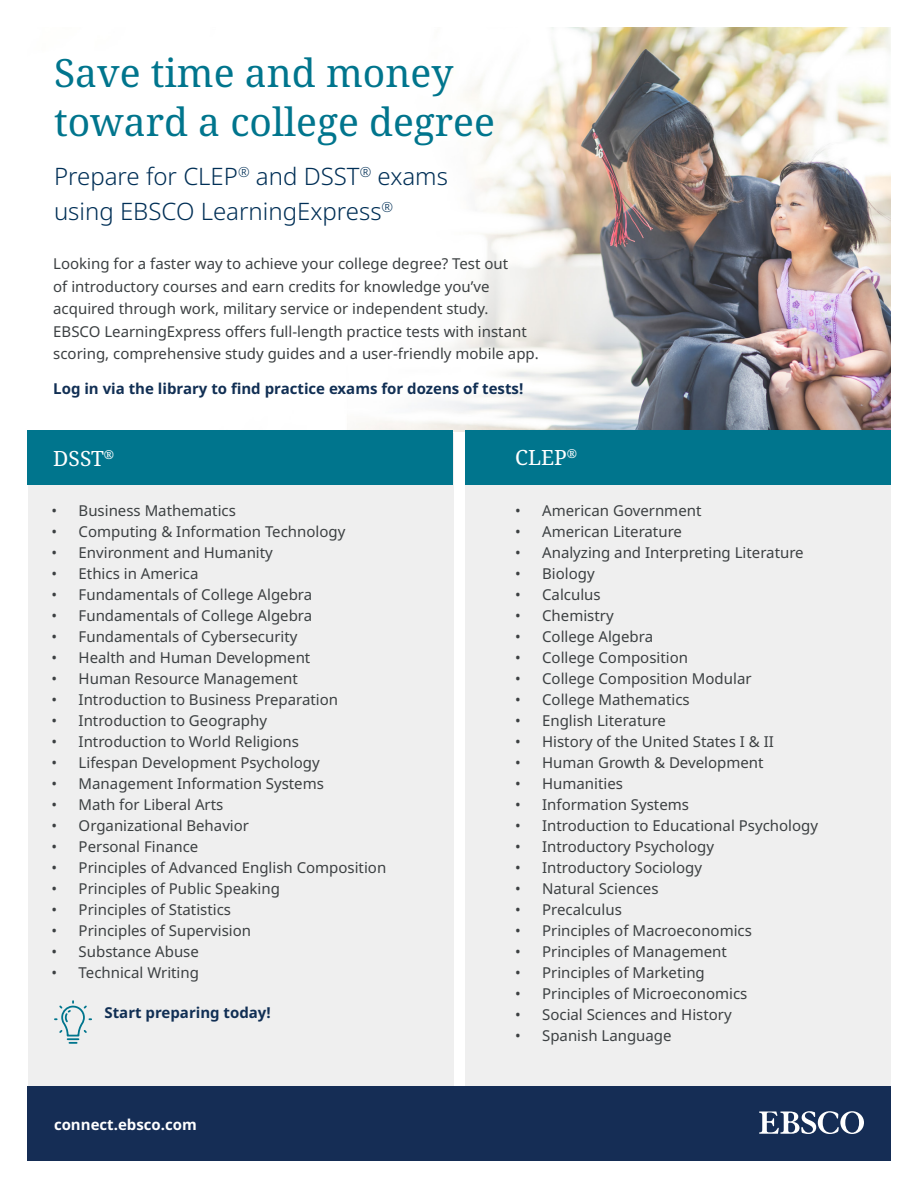
<style>
.page{position:relative;width:918px;height:1188px;background:#fff}
.page>*{position:absolute;margin:0;border:0;box-sizing:border-box;transform-origin:0 0}
.H1{font:39px/49.5px "Noto Serif";color:#00758d}
.H2{font:300 24px/34.5px "Noto Sans";color:#002f56}
.t1{font:21px "Noto Serif";color:#fff}
.p_-_bullet{font:15px "Noto Sans";color:#3c4042}
.p{font:15px/22.5px "Noto Sans";color:#3c4042}
.p_-_navy_bold{font:700 15px "Noto Sans";color:#112f54}
.p-2{font:700 15px "Noto Sans";color:#fff}
</style>
<div class="page">
<div style="left:465px;top:433px;width:426px;height:661px;background:#efefef"></div>
<div style="left:28px;top:433px;width:425px;height:661px;background:#efefef"></div>
<img style="left:354px;top:27px;width:537px;height:405px">
<div style="left:465px;top:430px;width:426px;height:55px;background:#00758d"></div>
<div style="left:27px;top:430px;width:426px;height:55px;background:#00758d"></div>
<svg style="left:55px;top:1001px;width:36px;height:43px"></svg>
<div style="left:28px;top:1086px;width:863px;height:75px;background:#152d55"></div>
<svg style="left:759px;top:1111px;width:105px;height:23px"></svg>
<h2 class="H1" style="left:54px;top:49px;width:442px">Save time and money toward a college degree</h2>
<p class="H2" style="left:54px;top:160px;width:396px">Prepare for CLEP<sup>®</sup> and DSST<sup>®</sup> exams using EBSCO LearningExpress<sup>®</sup></p>
<p class="p" style="left:53px;top:253px;width:487px">Looking for a faster way to achieve your college degree? Test out<br>of introductory courses and earn credits for knowledge you’ve acquired through work, military service or independent study.<br>EBSCO LearningExpress offers full-length practice tests with instant scoring, comprehensive study guides and a user-friendly mobile app.</p>
<p class="p_-_navy_bold" style="left:53px;top:378px;width:472px">Log in via the library to find practice exams for dozens of tests!</p>
<h3 class="t1" style="left:53px;top:444px;width:62px">DSST<sup>®</sup></h3>
<h3 class="p_-_bullet" style="left:52px;top:500px;width:186px">• Business Mathematics</h3>
<h3 class="p_-_bullet" style="left:52px;top:521px;width:295px">• Computing &amp; Information Technology</h3>
<h3 class="p_-_bullet" style="left:52px;top:542px;width:223px">• Environment and Humanity</h3>
<h3 class="p_-_bullet" style="left:52px;top:563px;width:148px">• Ethics in America</h3>
<h3 class="p_-_bullet" style="left:52px;top:584px;width:262px">• Fundamentals of College Algebra</h3>
<h3 class="p_-_bullet" style="left:52px;top:605px;width:262px">• Fundamentals of College Algebra</h3>
<h3 class="p_-_bullet" style="left:52px;top:626px;width:247px">• Fundamentals of Cybersecurity</h3>
<h3 class="p_-_bullet" style="left:52px;top:647px;width:260px">• Health and Human Development</h3>
<h3 class="p_-_bullet" style="left:52px;top:668px;width:248px">• Human Resource Management</h3>
<h3 class="p_-_bullet" style="left:52px;top:689px;width:288px">• Introduction to Business Preparation</h3>
<h3 class="p_-_bullet" style="left:52px;top:710px;width:217px">• Introduction to Geography</h3>
<h3 class="p_-_bullet" style="left:52px;top:731px;width:249px">• Introduction to World Religions</h3>
<h3 class="p_-_bullet" style="left:52px;top:752px;width:270px">• Lifespan Development Psychology</h3>
<h3 class="p_-_bullet" style="left:52px;top:773px;width:274px">• Management Information Systems</h3>
<h3 class="p_-_bullet" style="left:52px;top:794px;width:173px">• Math for Liberal Arts</h3>
<h3 class="p_-_bullet" style="left:52px;top:815px;width:199px">• Organizational Behavior</h3>
<h3 class="p_-_bullet" style="left:52px;top:836px;width:148px">• Personal Finance</h3>
<h3 class="p_-_bullet" style="left:52px;top:857px;width:336px">• Principles of Advanced English Composition</h3>
<h3 class="p_-_bullet" style="left:52px;top:878px;width:230px">• Principles of Public Speaking</h3>
<h3 class="p_-_bullet" style="left:52px;top:899px;width:181px">• Principles of Statistics</h3>
<h3 class="p_-_bullet" style="left:52px;top:920px;width:201px">• Principles of Supervision</h3>
<h3 class="p_-_bullet" style="left:52px;top:941px;width:149px">• Substance Abuse</h3>
<h3 class="p_-_bullet" style="left:52px;top:962px;width:149px">• Technical Writing</h3>
<p class="p_-_navy_bold" style="left:105px;top:1002px;width:168px">Start preparing today!</p>
<p class="p-2" style="left:54px;top:1114px;width:144px">connect.ebsco.com</p>
<h3 class="t1" style="left:515px;top:443px;width:64px">CLEP<sup>®</sup></h3>
<h3 class="p_-_bullet" style="left:515px;top:500px;width:188px">• American Government</h3>
<h3 class="p_-_bullet" style="left:515px;top:521px;width:168px">• American Literature</h3>
<h3 class="p_-_bullet" style="left:515px;top:542px;width:290px">• Analyzing and Interpreting Literature</h3>
<h3 class="p_-_bullet" style="left:515px;top:563px;width:81px">• Biology</h3>
<h3 class="p_-_bullet" style="left:515px;top:584px;width:87px">• Calculus</h3>
<h3 class="p_-_bullet" style="left:515px;top:605px;width:100px">• Chemistry</h3>
<h3 class="p_-_bullet" style="left:515px;top:626px;width:140px">• College Algebra</h3>
<h3 class="p_-_bullet" style="left:515px;top:647px;width:174px">• College Composition</h3>
<h3 class="p_-_bullet" style="left:515px;top:668px;width:238px">• College Composition Modular</h3>
<h3 class="p_-_bullet" style="left:515px;top:689px;width:176px">• College Mathematics</h3>
<h3 class="p_-_bullet" style="left:515px;top:710px;width:152px">• English Literature</h3>
<h3 class="p_-_bullet" style="left:515px;top:731px;width:260px">• History of the United States I &amp; II</h3>
<h3 class="p_-_bullet" style="left:515px;top:752px;width:250px">• Human Growth &amp; Development</h3>
<h3 class="p_-_bullet" style="left:515px;top:773px;width:109px">• Humanities</h3>
<h3 class="p_-_bullet" style="left:515px;top:794px;width:175px">• Information Systems</h3>
<h3 class="p_-_bullet" style="left:515px;top:815px;width:304px">• Introduction to Educational Psychology</h3>
<h3 class="p_-_bullet" style="left:515px;top:836px;width:200px">• Introductory Psychology</h3>
<h3 class="p_-_bullet" style="left:515px;top:857px;width:188px">• Introductory Sociology</h3>
<h3 class="p_-_bullet" style="left:515px;top:878px;width:145px">• Natural Sciences</h3>
<h3 class="p_-_bullet" style="left:515px;top:899px;width:108px">• Precalculus</h3>
<h3 class="p_-_bullet" style="left:515px;top:920px;width:238px">• Principles of Macroeconomics</h3>
<h3 class="p_-_bullet" style="left:515px;top:941px;width:213px">• Principles of Management</h3>
<h3 class="p_-_bullet" style="left:515px;top:962px;width:191px">• Principles of Marketing</h3>
<h3 class="p_-_bullet" style="left:515px;top:983px;width:234px">• Principles of Microeconomics</h3>
<h3 class="p_-_bullet" style="left:515px;top:1004px;width:218px">• Social Sciences and History</h3>
<h3 class="p_-_bullet" style="left:515px;top:1025px;width:158px">• Spanish Language</h3>
</div>
